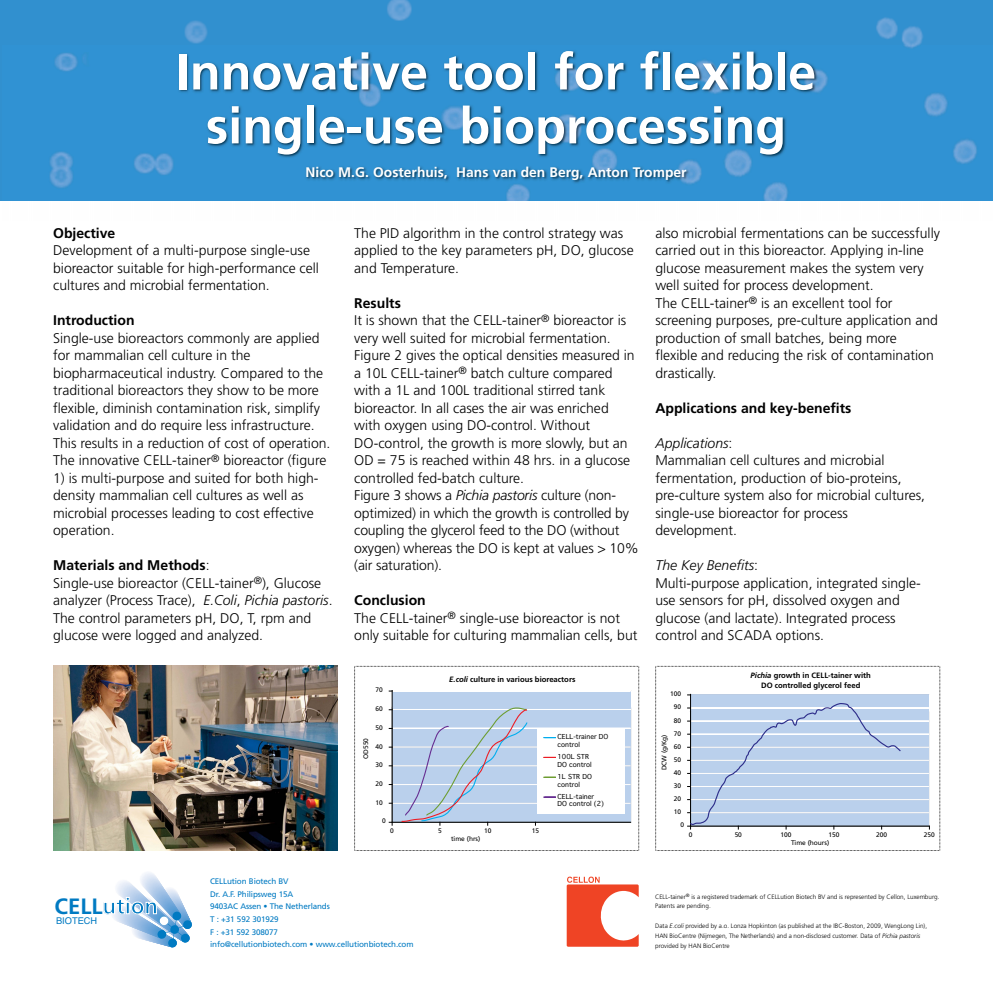
<style>
.page{position:relative;width:993px;height:993px;background:#fff}
.page>*{position:absolute;margin:0;border:0;box-sizing:border-box;transform-origin:0 0}
.t1{font:700 50.4px/53.9px "Frutiger";color:#fff;text-align:center}
.t2{font:700 22.15px "Frutiger";color:#007ac2}
.t3{font:300 14px/17.5px "Frutiger";color:#000}
.t4{font:700 14px "Frutiger";color:#000}
.t5{font:700 13.82px "Frutiger";color:#fff}
.t6{font:9.27px "Helvetica";color:#007ac2}
.t7{font:8.05px/12.7px "Frutiger";letter-spacing:-.015em;color:#007ac2}
.t8{font:700 7.7px/9.3px "Frutiger";color:#000;text-align:center}
.t9{font:6.61px/13.1px "Frutiger";color:#000;text-align:justify}
.t10{font:6.61px/7.9px "Geneva";color:#000}
.t11{font:300 6.33px/9.8px "Frutiger";color:#000}
.s1{font-weight:700}
.s2{font-style:italic}
</style>
<div class="page">
<div style="left:0;top:0;width:992px;height:201px;background:#3190cf"></div>
<img style="left:3px;top:45px;width:989px;height:156px">
<img style="left:54px;top:665px;width:284px;height:185px">
<svg style="left:655px;top:665px;width:285px;height:185px"></svg>
<svg style="left:354px;top:665px;width:285px;height:185px"></svg>
<svg style="left:112px;top:872px;width:80px;height:75px"></svg>
<svg style="left:566px;top:876px;width:72px;height:70px"></svg>
<h1 class="t1" style="left:176px;top:49px;width:641px">Innovative tool for flexible single-use bioprocessing</h1>
<p class="t5" style="left:305px;top:166px;width:382px">Nico M.G. Oosterhuis, Hans van den Berg, Anton Tromper</p>
<p class="t4" style="left:53px;top:227px;width:64px">Objective</p>
<p class="t3" style="left:53px;top:242px;width:267px">Development of a multi-purpose single-use bioreactor suitable for high-performance cell cultures and microbial fermentation.</p>
<p class="t4" style="left:53px;top:314px;width:83px">Introduction</p>
<p class="t3" style="left:53px;top:330px;width:279px">Single-use bioreactors commonly are applied for mammalian cell culture in the biopharmaceutical industry. Compared to the traditional bioreactors they show to be more flexible, diminish contamination risk, simplify validation and do require less infrastructure.<br>This results in a reduction of cost of operation.<br>The innovative CELL-tainer<sup>®</sup> bioreactor (figure</p>
<p class="t3" style="left:53px;top:470px;width:267px">1) is multi-purpose and suited for both high&shy;density mammalian cell cultures as well as microbial processes leading to cost effective operation.</p>
<p class="t3" style="left:53px;top:557px;width:281px"><span class="s1">Materials and Methods</span>:<br>Single-use bioreactor (CELL-tainer<sup>®</sup>), Glucose analyzer (Process Trace), <span class="s2">E.Coli</span>, <span class="s2">Pichia pastoris</span>.<br>The control parameters pH, DO, T, rpm and glucose were logged and analyzed.</p>
<p class="t3" style="left:354px;top:225px;width:281px">The PID algorithm in the control strategy was applied to the key parameters pH, DO, glucose and Temperature.</p>
<p class="t3" style="left:354px;top:295px;width:286px"><span class="s1">Results<br></span>It is shown that the CELL-tainer<sup>®</sup> bioreactor is very well suited for microbial fermentation.<br>Figure 2 gives the optical densities measured in a 10L CELL-tainer<sup>®</sup> batch culture compared with a 1L and 100L traditional stirred tank bioreactor. In all cases the air was enriched<br>with oxygen using DO-control. Without DO-control, the growth is more slowly , but an OD = 75 is reached within 48 hrs. in a glucose controlled fed-batch culture.<br>Figure 3 shows a <span class="s2">Pichia pastoris</span> culture (non&shy;optimized) in which the growth is controlled by coupling the glycerol feed to the DO (without oxygen) whereas the DO is kept at values &gt; 10% (air saturation).</p>
<p class="t3" style="left:354px;top:592px;width:285px"><span class="s1">Conclusion<br></span>The CELL-tainer<sup>®</sup> single-use bioreactor is not only suitable for culturing mammalian cells, but</p>
<p class="t9" style="left:375px;top:684px;width:9px">70</p>
<p class="t9" style="left:375px;top:721px;width:9px">50</p>
<p class="t9" style="left:375px;top:740px;width:9px">40</p>
<p class="t9" style="left:375px;top:758px;width:9px">30</p>
<p class="t9" style="left:375px;top:777px;width:9px">20</p>
<p class="t9" style="left:375px;top:796px;width:9px">10</p>
<p class="t9" style="left:375px;top:702px;width:9px">60</p>
<p class="t9" style="left:359px;top:758px;width:22px;rotate:-90deg">OD550</p>
<p class="t8" style="left:449px;top:675px;width:128px"><span class="s2">E.coli</span> culture in various bioreactors</p>
<p class="t10" style="left:557px;top:732px;width:52px">CELL-trainer DO control</p>
<p class="t10" style="left:557px;top:752px;width:36px">100L STR<br>DO control</p>
<p class="t10" style="left:557px;top:772px;width:36px">1L STR DO control</p>
<p class="t10" style="left:557px;top:792px;width:48px">CELL-tainer<br>DO control (2)</p>
<p class="t3" style="left:655px;top:225px;width:286px">also microbial fermentations can be successfully carried out in this bioreactor. Applying in-line glucose measurement makes the system very well suited for process development.<br>The CELL-tainer<sup>®</sup> is an excellent tool for screening purposes, pre-culture application and production of small batches, being more flexible and reducing the risk of contamination drastically.</p>
<p class="t4" style="left:655px;top:402px;width:197px">Applications and key-benefits</p>
<p class="t3" style="left:655px;top:435px;width:271px"><span class="s2">Applications</span>:<br>Mammalian cell cultures and microbial fermentation, production of bio-proteins, pre-culture system also for microbial cultures, single-use bioreactor for process development.</p>
<p class="t3" style="left:655px;top:557px;width:267px"><span class="s2">The Key Benefits</span>:<br>Multi-purpose application, integrated single&shy;use sensors for pH, dissolved oxygen and glucose (and lactate). Integrated process control and SCADA options.</p>
<p class="t8" style="left:750px;top:671px;width:122px"><span class="s2">Pichia</span> growth in CELL-tainer with<br>DO controlled glycerol feed</p>
<p class="t9" style="left:669px;top:687px;width:12px">100</p>
<p class="t9" style="left:673px;top:700px;width:9px">90<br>80<br>70<br>60</p>
<p class="t9" style="left:658px;top:770px;width:37px;rotate:-90deg">DCW (g/Kg)</p>
<p class="t9" style="left:673px;top:753px;width:9px">50<br>40<br>30<br>20<br>10</p>
<p class="t9" style="left:382px;top:814px;width:5px">0</p>
<p class="t9" style="left:390px;top:824px;width:5px">0</p>
<p class="t9" style="left:438px;top:824px;width:5px">5</p>
<p class="t9" style="left:484px;top:824px;width:9px">10</p>
<p class="t9" style="left:531px;top:824px;width:9px">15</p>
<p class="t9" style="left:451px;top:832px;width:31px">time (hrs)</p>
<p class="t9" style="left:680px;top:818px;width:5px">0</p>
<p class="t9" style="left:688px;top:828px;width:5px">0</p>
<p class="t9" style="left:734px;top:828px;width:9px">50</p>
<p class="t9" style="left:780px;top:828px;width:12px">100</p>
<p class="t9" style="left:828px;top:828px;width:12px">150</p>
<p class="t9" style="left:875px;top:828px;width:12px">200</p>
<p class="t9" style="left:923px;top:828px;width:12px">250</p>
<p class="t9" style="left:790px;top:836px;width:40px">Time (hours)</p>
<h2 class="t2" style="left:54px;top:896px;width:105px">CELLution</h2>
<p class="t6" style="left:56px;top:917px;width:43px">BIOTECH</p>
<p class="t7" style="left:210px;top:875px;width:205px">CELLution Biotech BV<br>Dr. A.F. Philipsweg 15A<br>9403AC Assen • The Netherlands<br>T : +31 592 301929<br>F : +31 592 308077<br>info@cellutionbiotech.com • www.cellutionbiotech.com</p>
<p class="t11" style="left:655px;top:891px;width:286px">CELL-tainer<sup>®</sup> is a registered trademark of CELLution Biotech BV and is represented by Cellon, Luxemburg.<br>Patents are pending.</p>
<p class="t11" style="left:655px;top:921px;width:273px">Data <span class="s2">E.coli</span> provided by a.o. Lonza Hopkinton (as published at the IBC-Boston, 2009, WengLong Lin),<br>HAN BioCentre (Nijmegen, The Netherlands) and a non-disclosed customer. Data of <span class="s2">Pichia pastoris </span>provided by HAN BioCentre</p>
</div>
